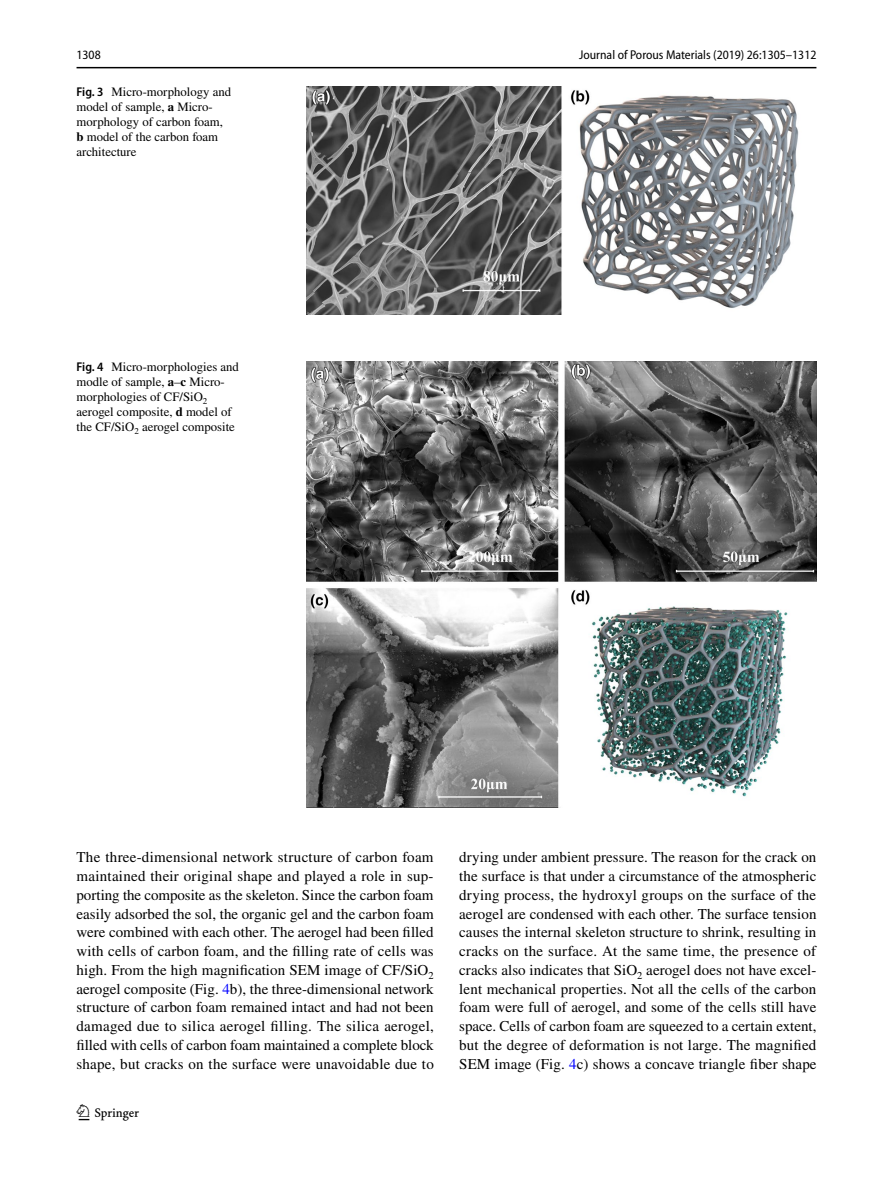
<style>
.page{position:relative;width:893px;height:1187px;background:#fff}
.page>*{position:absolute;margin:0;border:0;box-sizing:border-box;transform-origin:0 0}
.t1{font:22.5px "Springnew";color:#000}
.t2{font:15px/18.8px "STIX";letter-spacing:.01em;color:#000;text-align:justify}
.t3{font:12.75px/15px "STIX";color:#000}
.t4{font:semi-condensed 12.75px "Myriad Pro";color:#000}
.s1{font-family:"Myriad Pro";font-weight:600;font-stretch:semi-condensed}
.s2{font-weight:700}
.s3{color:#00f}
</style>
<div class="page">
<hr style="left:77px;top:67px;width:739px;height:1px;background:#000">
<img style="left:306px;top:87px;width:493px;height:228px">
<img style="left:306px;top:361px;width:510px;height:446px">
<p class="t4" style="left:77px;top:48px;width:26px">1308</p>
<p class="t4" style="left:579px;top:48px;width:239px">Journal of Porous Materials (2019) 26:1305–1312</p>
<p class="t3" style="left:77px;top:85px;width:156px"><span class="s1">Fig. 3</span> Micro-morphology and model of sample, <span class="s2">a</span> Micro&shy;morphology of carbon foam, <span class="s2">b</span> model of the carbon foam architecture</p>
<p class="t3" style="left:77px;top:360px;width:164px"><span class="s1">Fig. 4</span> Micro-morphologies and modle of sample, <span class="s2">a</span>–<span class="s2">c</span> Micro&shy;morphologies of CF/SiO<sub>2 </sub>aerogel composite, <span class="s2">d</span> model of the CF/SiO<sub>2</sub> aerogel composite</p>
<p class="t2" style="left:77px;top:848px;width:359px">The three-dimensional network structure of carbon foam maintained their original shape and played a role in sup&shy;porting the composite as the skeleton. Since the carbon foam easily adsorbed the sol, the organic gel and the carbon foam were combined with each other. The aerogel had been filled with cells of carbon foam, and the filling rate of cells was high. From the high magnification SEM image of CF/SiO<sub>2 </sub>aerogel composite (Fig. <span class="s3">4</span>b), the three-dimensional network structure of carbon foam remained intact and had not been damaged due to silica aerogel filling. The silica aerogel, filled with cells of carbon foam maintained a complete block shape, but cracks on the surface were unavoidable due to</p>
<p class="t2" style="left:459px;top:848px;width:359px">drying under ambient pressure. The reason for the crack on the surface is that under a circumstance of the atmospheric drying process, the hydroxyl groups on the surface of the aerogel are condensed with each other. The surface tension causes the internal skeleton structure to shrink, resulting in cracks on the surface. At the same time, the presence of cracks also indicates that SiO<sub>2</sub> aerogel does not have excel&shy;lent mechanical properties. Not all the cells of the carbon foam were full of aerogel, and some of the cells still have space. Cells of carbon foam are squeezed to a certain extent, but the degree of deformation is not large. The magnified SEM image (Fig. <span class="s3">4</span>c) shows a concave triangle fiber shape</p>
<h1 class="t1" style="left:79px;top:1104px;width:62px">1 3</h1>
</div>
